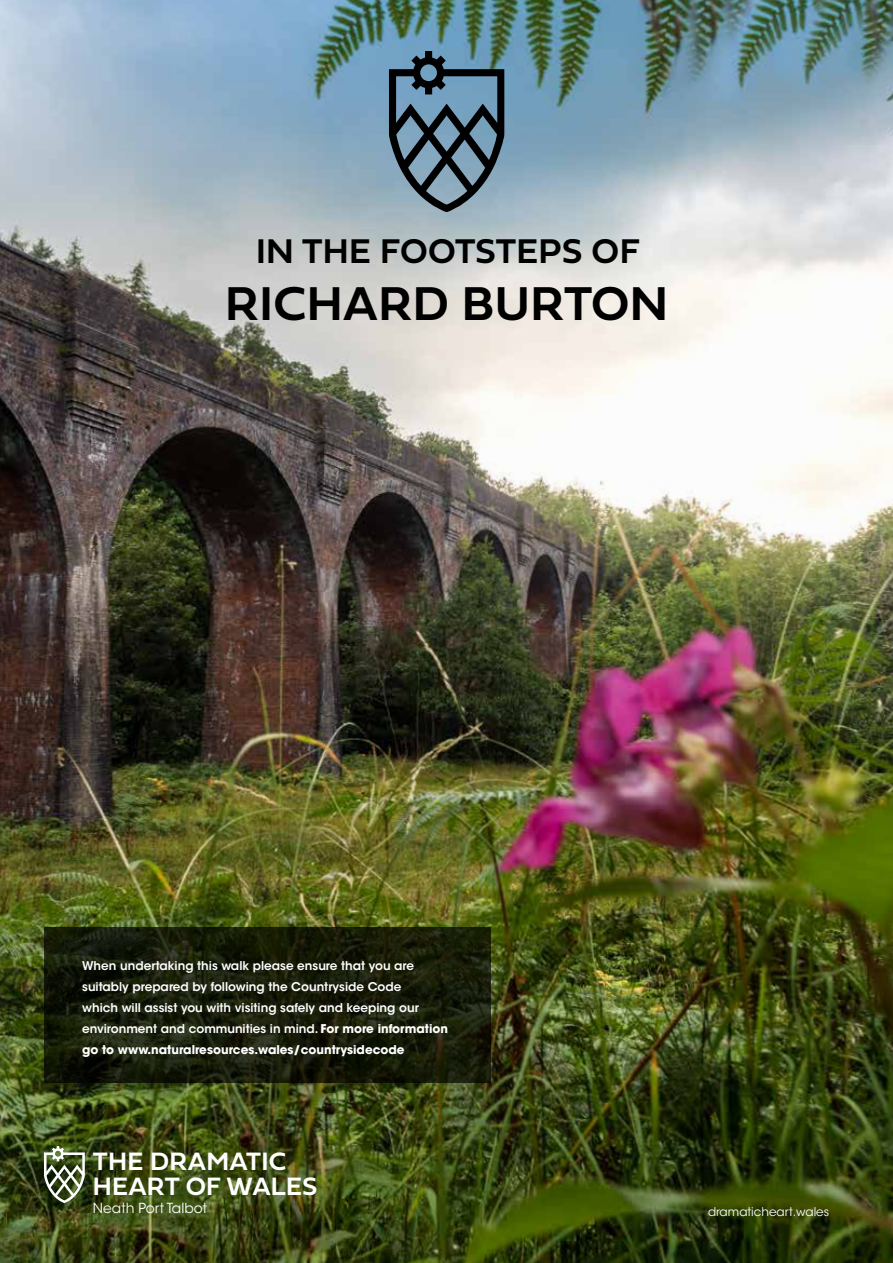
<style>
.page{position:relative;width:893px;height:1263px;background:#fff}
.page>*{position:absolute;margin:0;border:0;box-sizing:border-box;transform-origin:0 0}
.t1{font:49.5px "Fieldwork Geo Demibold";letter-spacing:.01em;color:#000}
.t2{font:35.7px "Fieldwork Geo Demibold";letter-spacing:.01em;color:#000}
.t3{font:26.25px "Fieldwork Geo Demibold";letter-spacing:.01em;color:#fff}
.t4{font:13.8px "ITC Avant Garde Std";color:#fff}
.t5{font:600 12px/21px "ITC Avant Garde Std";color:#fff}
.t6{font:12px "ITC Avant Garde Std";color:#fff}
.s1{font-weight:700}
</style>
<div class="page">
<img style="left:0;top:0;width:893px;height:1263px">
<svg style="left:44px;top:927px;width:446px;height:156px;background:#171c0a"></svg>
<svg style="left:389px;top:51px;width:115px;height:161px;background:#556e7f"></svg>
<svg style="left:44px;top:1146px;width:41px;height:57px"></svg>
<h2 class="t2" style="left:256px;top:223px;width:385px">IN THE FOOTSTEPS OF</h2>
<h1 class="t1" style="left:225px;top:265px;width:445px">RICHARD BURTON</h1>
<p class="t5" style="left:82px;top:955px;width:367px">When undertaking this walk please ensure that you are suitably prepared by following the Countryside Code<br>which will assist you with visiting safely and keeping our environment and communities in mind. <span class="s1">For more information go to www.naturalresources.wales/countrysidecode</span></p>
<h3 class="t3" style="left:93px;top:1140px;width:195px">THE DRAMATIC</h3>
<p class="t4" style="left:93px;top:1200px;width:116px">Neath Port Talbot</p>
<h3 class="t3" style="left:93px;top:1166px;width:226px">HEART OF WALES</h3>
<p class="t6" style="left:708px;top:1204px;width:123px">dramaticheart.wales</p>
</div>
